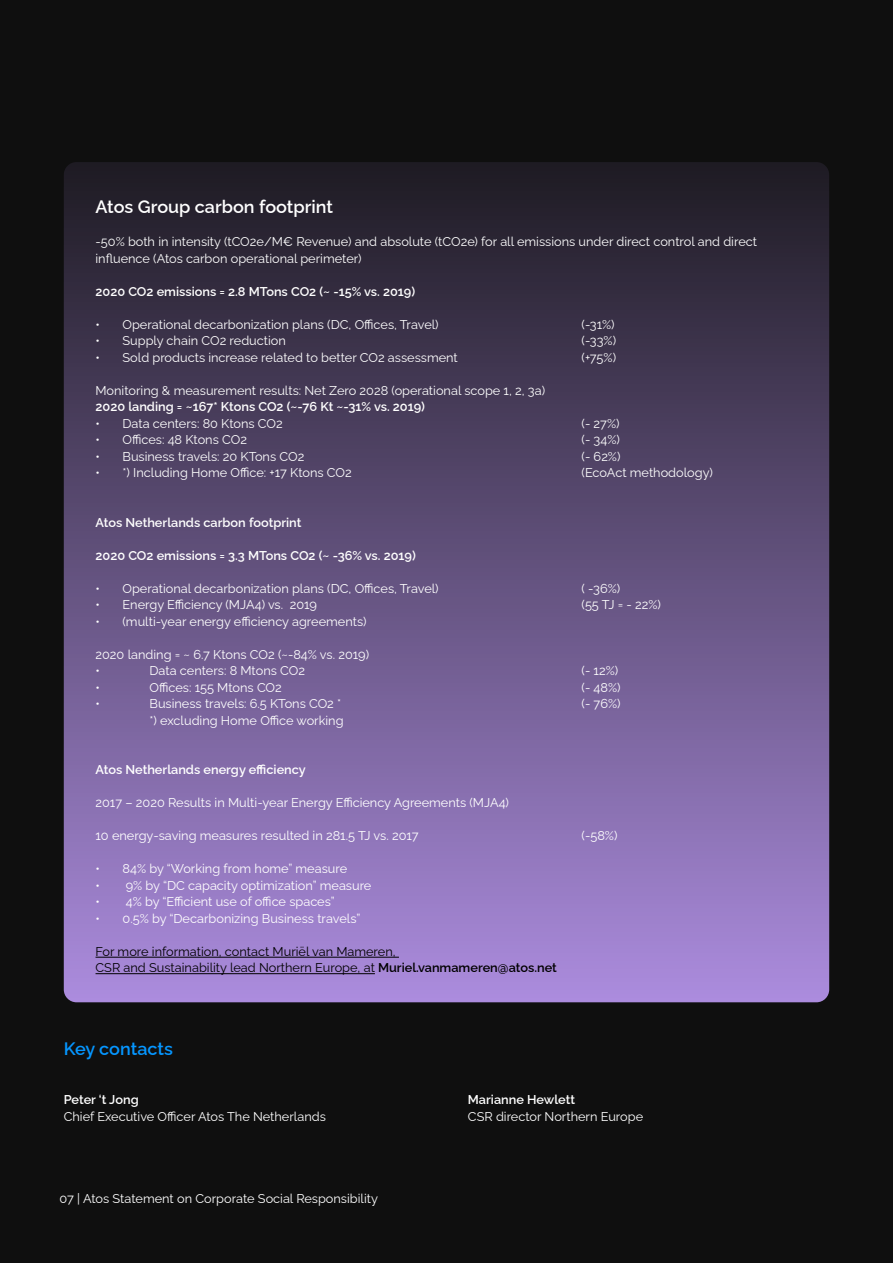
<style>
.page{position:relative;width:893px;height:1263px;background:#0f0f0f}
.page>*{position:absolute;margin:0;border:0;box-sizing:border-box;transform-origin:0 0}
.Body_copy{font:600 18px "Raleway";color:#fff}
.Body_copy-2{font:600 18px "Raleway";color:#0596ff}
.Body_copy-3{font:12.75px/16.5px "Raleway";color:#fff}
.Body_copy-4{font:600 12.75px "Raleway";color:#fff}
.Body_copy-5{font:12.75px/16.5px "Raleway";color:#000}
.s1{font-weight:600}
</style>
<div class="page">
<div style="left:64px;top:162px;width:765px;height:840px;background:linear-gradient(to bottom,#1e1b23,#ab8cdd);border-radius:13px"></div>
<hr style="left:96px;top:957px;width:303px;height:1px;background:#000">
<hr style="left:96px;top:973px;width:279px;height:1px;background:#000">
<p class="Body_copy" style="left:96px;top:193px;width:239px">Atos Group carbon footprint</p>
<p class="Body_copy-3" style="left:96px;top:232px;width:663px">-50% both in intensity (tCO2e/M€ Revenue) and absolute (tCO2e) for all emissions under direct control and direct influence (Atos carbon operational perimeter)</p>
<p class="Body_copy-4" style="left:96px;top:281px;width:321px">2020 CO2 emissions = 2.8 MTons CO2 (~ -15% vs. 2019)</p>
<p class="Body_copy-3" style="left:96px;top:315px;width:345px">• Operational decarbonization plans (DC, Offices, Travel)</p>
<p class="Body_copy-3" style="left:582px;top:315px;width:35px">(-31%)</p>
<p class="Body_copy-3" style="left:96px;top:331px;width:192px">• Supply chain CO2 reduction</p>
<p class="Body_copy-3" style="left:582px;top:331px;width:36px">(-33%)</p>
<p class="Body_copy-3" style="left:96px;top:348px;width:364px">• Sold products increase related to better CO2 assessment</p>
<p class="Body_copy-3" style="left:582px;top:348px;width:36px">(+75%)</p>
<p class="Body_copy-3" style="left:96px;top:381px;width:451px">Monitoring &amp; measurement results: Net Zero 2028 (operational scope 1, 2, 3a)</p>
<p class="Body_copy-4" style="left:96px;top:397px;width:331px">2020 landing = ~167* Ktons CO2 (~-76 Kt ~-31% vs. 2019)</p>
<p class="Body_copy-3" style="left:96px;top:414px;width:189px">• Data centers: 80 Ktons CO2</p>
<p class="Body_copy-3" style="left:582px;top:414px;width:40px">(- 27%)</p>
<p class="Body_copy-3" style="left:96px;top:430px;width:153px">• Offices: 48 Ktons CO2</p>
<p class="Body_copy-3" style="left:582px;top:430px;width:40px">(- 34%)</p>
<p class="Body_copy-3" style="left:96px;top:447px;width:210px">• Business travels: 20 KTons CO2</p>
<p class="Body_copy-3" style="left:582px;top:447px;width:40px">(- 62%)</p>
<p class="Body_copy-3" style="left:96px;top:463px;width:258px">• *) Including Home Office: +17 Ktons CO2</p>
<p class="Body_copy-3" style="left:582px;top:463px;width:133px">(EcoAct methodology)</p>
<p class="Body_copy-4" style="left:96px;top:512px;width:207px">Atos Netherlands carbon footprint</p>
<p class="Body_copy-4" style="left:96px;top:545px;width:322px">2020 CO2 emissions = 3.3 MTons CO2 (~ -36% vs. 2019)</p>
<p class="Body_copy-3" style="left:96px;top:579px;width:345px">• Operational decarbonization plans (DC, Offices, Travel)</p>
<p class="Body_copy-3" style="left:582px;top:579px;width:40px">( -36%)</p>
<p class="Body_copy-3" style="left:96px;top:595px;width:223px">• Energy Efficiency (MJA4) vs. 2019</p>
<p class="Body_copy-3" style="left:582px;top:595px;width:81px">(55 TJ = - 22%)</p>
<p class="Body_copy-3" style="left:96px;top:612px;width:273px">• (multi-year energy efficiency agreements)</p>
<p class="Body_copy-3" style="left:96px;top:645px;width:275px">2020 landing = ~ 6.7 Ktons CO2 (~-84% vs. 2019)</p>
<p class="Body_copy-3" style="left:96px;top:661px;width:6px">•</p>
<p class="Body_copy-3" style="left:150px;top:661px;width:157px">Data centers: 8 Mtons CO2</p>
<p class="Body_copy-3" style="left:582px;top:661px;width:38px">(- 12%)</p>
<p class="Body_copy-3" style="left:96px;top:678px;width:6px">•</p>
<p class="Body_copy-3" style="left:150px;top:678px;width:134px">Offices: 155 Mtons CO2</p>
<p class="Body_copy-3" style="left:582px;top:678px;width:41px">(- 48%)</p>
<p class="Body_copy-3" style="left:96px;top:694px;width:6px">•</p>
<p class="Body_copy-3" style="left:150px;top:694px;width:193px">Business travels: 6.5 KTons CO2 *</p>
<p class="Body_copy-3" style="left:582px;top:694px;width:41px">(- 76%)</p>
<p class="Body_copy-3" style="left:150px;top:711px;width:196px">*) excluding Home Office working</p>
<p class="Body_copy-4" style="left:96px;top:760px;width:212px">Atos Netherlands energy efficiency</p>
<p class="Body_copy-3" style="left:96px;top:793px;width:415px">2017 – 2020 Results in Multi-year Energy Efficiency Agreements (MJA4)</p>
<p class="Body_copy-3" style="left:96px;top:826px;width:325px">10 energy-saving measures resulted in 281.5 TJ vs. 2017</p>
<p class="Body_copy-3" style="left:582px;top:826px;width:37px">(-58%)</p>
<p class="Body_copy-3" style="left:96px;top:859px;width:253px">• 84% by “Working from home” measure</p>
<p class="Body_copy-3" style="left:96px;top:876px;width:277px">• 9% by “DC capacity optimization” measure</p>
<p class="Body_copy-3" style="left:96px;top:892px;width:241px">• 4% by “Efficient use of office spaces”</p>
<p class="Body_copy-3" style="left:96px;top:909px;width:266px">• 0.5% by “Decarbonizing Business travels”</p>
<p class="Body_copy-5" style="left:96px;top:942px;width:463px">For more information, contact Muriël van Mameren,<br>CSR and Sustainability lead Northern Europe, at <span class="s1">Muriel.vanmameren@atos.net</span></p>
<p class="Body_copy-2" style="left:64px;top:1034px;width:111px">Key contacts</p>
<p class="Body_copy-3" style="left:64px;top:1090px;width:264px"><span class="s1">Peter ‘t Jong<br></span>Chief Executive Officer Atos The Netherlands</p>
<p class="Body_copy-3" style="left:468px;top:1090px;width:177px"><span class="s1">Marianne Hewlett<br></span>CSR director Northern Europe</p>
<p class="Body_copy-3" style="left:60px;top:1189px;width:320px">07 | Atos Statement on Corporate Social Responsibility</p>
</div>
